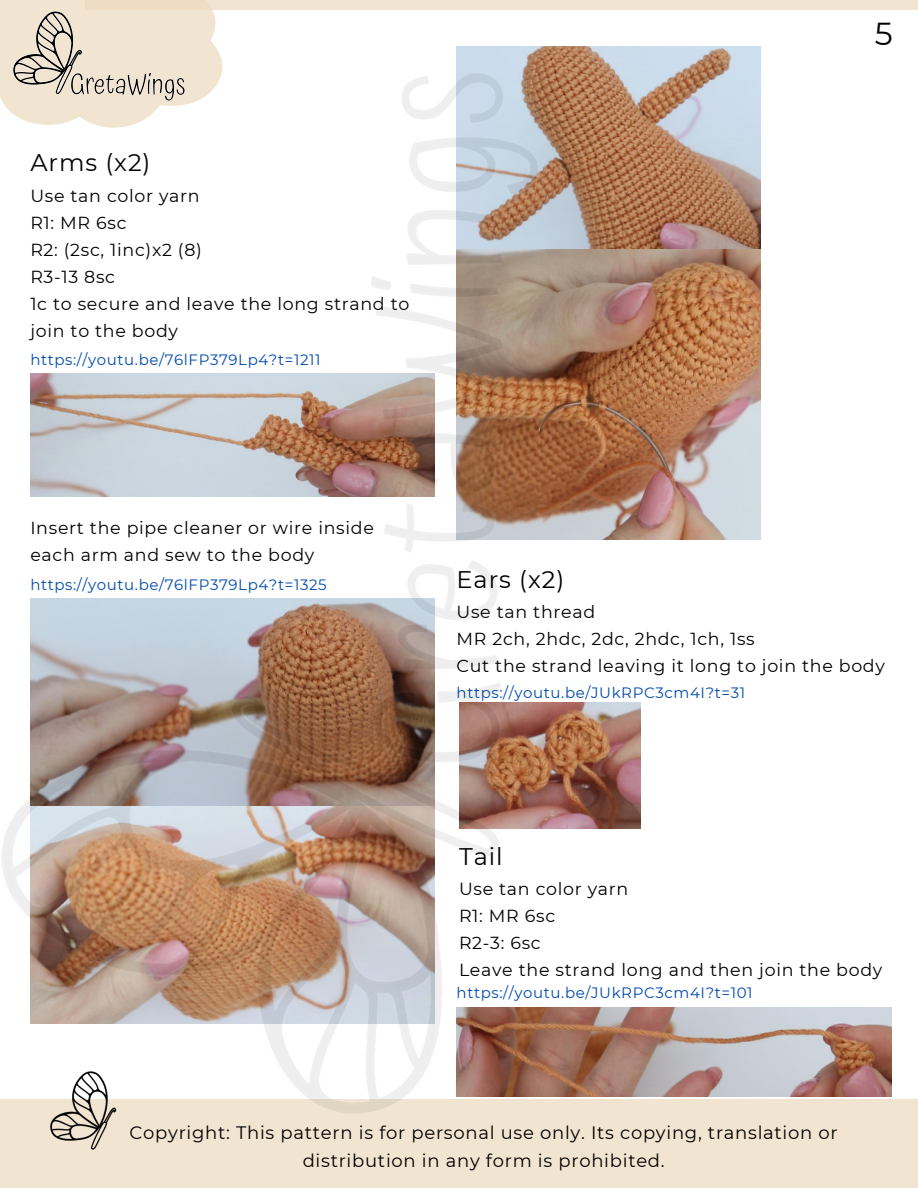
<style>
.page{position:relative;width:918px;height:1188px;background:#fff}
.page>*{position:absolute;margin:0;border:0;box-sizing:border-box;transform-origin:0 0}
.t1{font:31.65px "Montserrat";color:#000}
.t2{font:24px "Montserrat";letter-spacing:.04em;color:#000}
.t3{font:18px/28.2px "Montserrat";letter-spacing:.04em;color:#000;text-align:center}
.t4{font:17.4px/27px "Montserrat";letter-spacing:.04em;color:#000}
.t5{font:15px "Montserrat";letter-spacing:.04em;color:#004aad}
</style>
<div class="page">
<div style="left:0;top:1099px;width:918px;height:89px;background:#f1e4d1"></div>
<div style="left:85px;top:0;width:833px;height:10px;background:#f1e4d1"></div>
<svg style="left:0;top:0;width:222px;height:65px;fill:#f1e4d1"></svg>
<img style="left:13px;top:11px;width:172px;height:54px">
<img style="left:50px;top:1115px;width:61px;height:35px">
<img style="left:551px;top:702px;width:89px;height:126px">
<img style="left:551px;top:1008px;width:341px;height:88px">
<img style="left:457px;top:46px;width:303px;height:494px">
<img style="left:0;top:65px;width:551px;height:1050px">
<p class="t2" style="left:30px;top:148px;width:122px">Arms (x2)</p>
<p class="t4" style="left:30px;top:182px;width:171px">Use tan color yarn</p>
<p class="t4" style="left:30px;top:209px;width:98px">R1: MR 6sc</p>
<p class="t4" style="left:30px;top:236px;width:173px">R2: (2sc, 1inc)x2 (8)</p>
<p class="t4" style="left:30px;top:263px;width:86px">R3-13 8sc</p>
<p class="t4" style="left:30px;top:290px;width:381px">1c to secure and leave the long strand to join to the body</p>
<p class="t5" style="left:30px;top:350px;width:292px">https://youtu.be/76lFP379Lp4?t=1211</p>
<p class="t1" style="left:875px;top:14px;width:19px">5</p>
<p class="t4" style="left:30px;top:515px;width:345px">Insert the pipe cleaner or wire inside each arm and sew to the body</p>
<p class="t5" style="left:30px;top:575px;width:298px">https://youtu.be/76lFP379Lp4?t=1325</p>
<p class="t2" style="left:457px;top:565px;width:109px">Ears (x2)</p>
<p class="t4" style="left:457px;top:599px;width:140px">Use tan thread</p>
<p class="t4" style="left:457px;top:626px;width:300px">MR 2ch, 2hdc, 2dc, 2hdc, 1ch, 1ss</p>
<p class="t4" style="left:457px;top:653px;width:430px">Cut the strand leaving it long to join the body</p>
<p class="t5" style="left:457px;top:683px;width:290px">https://youtu.be/JUkRPC3cm4I?t=31</p>
<p class="t2" style="left:459px;top:842px;width:45px">Tail</p>
<p class="t4" style="left:459px;top:875px;width:171px">Use tan color yarn</p>
<p class="t4" style="left:459px;top:902px;width:98px">R1: MR 6sc</p>
<p class="t4" style="left:459px;top:929px;width:83px">R2-3: 6sc</p>
<p class="t4" style="left:459px;top:956px;width:425px">Leave the strand long and then join the body</p>
<p class="t5" style="left:457px;top:984px;width:298px">https://youtu.be/JUkRPC3cm4I?t=101</p>
<p class="t3" style="left:130px;top:1119px;width:710px">Copyright: This pattern is for personal use only. Its copying, translation or distribution in any form is prohibited.</p>
</div>
